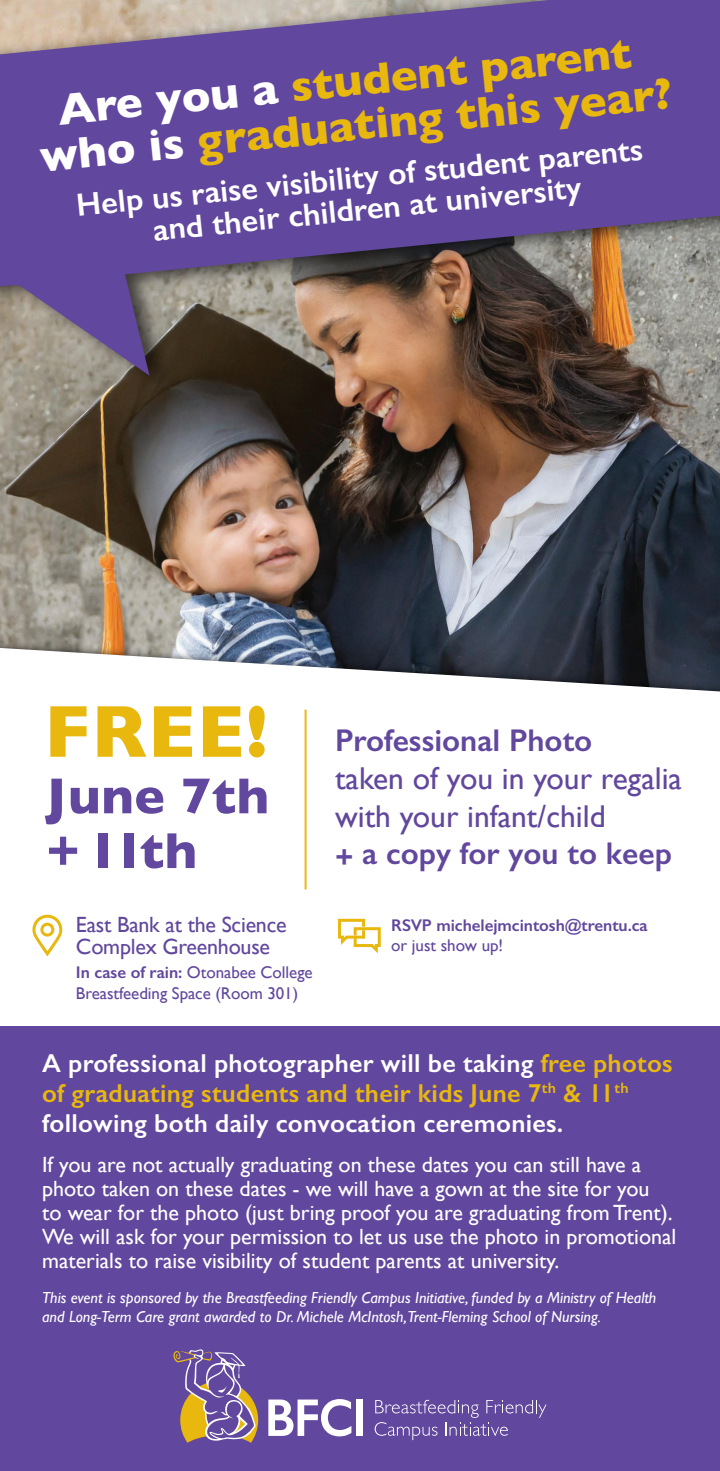
<style>
.page{position:relative;width:720px;height:1471px;background:#fff}
.page>*{position:absolute;margin:0;border:0;box-sizing:border-box;transform-origin:0 0}
.t1{font:700 74.6px "Gill Sans";color:#e8b80e}
.t2{font:700 51.2px/54.8px "Gill Sans";letter-spacing:.01em;color:#61479d}
.t3{font:700 45px/44.6px "Gill Sans";color:#e8b80e;text-align:center}
.t4{font:600 32.2px/32px "Gill Sans";color:#fff;text-align:center}
.t5{font:31.6px/37.8px "Gill Sans";color:#61479d}
.t6{font:600 31.6px "Gill Sans";color:#61479d}
.t7{font:600 26px/30px "Gill Sans";letter-spacing:.01em;color:#fff}
.t8{font:22px/24px "Gill Sans";color:#fff}
.t9{font:22px/22px "Gill Sans";letter-spacing:-.01em;color:#61479d}
.t10{font:17px/20.4px "Gill Sans";letter-spacing:-.005em;color:#61479d}
.t11{font:600 17px "Gill Sans";letter-spacing:-.005em;color:#61479d}
.t12{font:italic 16px/19.2px "Gill Sans";color:#fff}
.s1{color:#fff}
.s2{font-weight:600}
.s3{color:#e8b80e}
</style>
<div class="page">
<img style="left:0;top:401px;width:720px;height:234px">
<img style="left:0;top:375px;width:720px;height:26px">
<svg style="left:0;top:0;width:720px;height:375px;background:#6f5989"></svg>
<img style="left:0;top:635px;width:720px;height:13px">
<svg style="left:2px;top:648px;width:718px;height:309px"></svg>
<div style="left:0;top:1026px;width:720px;height:444px;background:#61479d"></div>
<svg style="left:375px;top:1399px;width:172px;height:40px"></svg>
<svg style="left:268px;top:1399px;width:83px;height:36px"></svg>
<div style="left:356px;top:1399px;width:7px;height:36px;background:#fff"></div>
<svg style="left:173px;top:1349px;width:85px;height:93px"></svg>
<svg style="left:336px;top:917px;width:46px;height:39px"></svg>
<svg style="left:30px;top:913px;width:34px;height:43px"></svg>
<div style="left:40px;top:922px;width:14px;height:14px;border:3px solid #e8b80e;border-radius:50%"></div>
<hr style="left:305px;top:709px;width:2px;height:180px;background:#e8b80e">
<h3 class="t3" style="left:33px;top:91px;width:637px;rotate:-6deg"><span class="s1">Are you a</span> student parent <span class="s1">who is</span> graduating this year?</h3>
<h3 class="t4" style="left:75px;top:190px;width:570px;rotate:-6deg">Help us raise visibility of student parents and their children at university</h3>
<h1 class="t1" style="left:44px;top:672px;width:225px">FREE!</h1>
<h2 class="t2" style="left:46px;top:767px;width:225px">June 7th + 11th</h2>
<p class="t9" style="left:76px;top:913px;width:212px">East Bank at the Science<br>Complex Greenhouse</p>
<p class="t10" style="left:76px;top:961px;width:238px"><span class="s2">In case of rain:</span> Otonabee College<br>Breastfeeding Space (Room 301)</p>
<h3 class="t6" style="left:335px;top:721px;width:259px">Professional Photo</h3>
<h3 class="t5" style="left:335px;top:758px;width:348px">taken of you in your regalia with your infant/child</h3>
<h3 class="t6" style="left:335px;top:834px;width:338px">+ a copy for you to keep</h3>
<p class="t11" style="left:391px;top:914px;width:258px">RSVP michelejmcintosh@trentu.ca</p>
<p class="t10" style="left:391px;top:935px;width:113px">or just show up!</p>
<p class="t7" style="left:42px;top:1047px;width:632px">A professional photographer will be taking <span class="s3">free photos of graduating students and their kids June 7</span><sup>th</sup> <span class="s3">&amp; 11</span><sup>th </sup>following both daily convocation ceremonies.</p>
<p class="t8" style="left:42px;top:1151px;width:636px">If you are not actually graduating on these dates you can still have a photo taken on these dates - we will have a gown at the site for you<br>to wear for the photo (just bring proof you are graduating from Trent).<br>We will ask for your permission to let us use the photo in promotional materials to raise visibility of student parents at university.</p>
<p class="t12" style="left:42px;top:1287px;width:616px">This event is sponsored by the Breastfeeding Friendly Campus Initiative, funded by a Ministry of Health and Long-Term Care grant awarded to Dr. Michele McIntosh,Trent-Fleming School of Nursing.</p>
</div>
